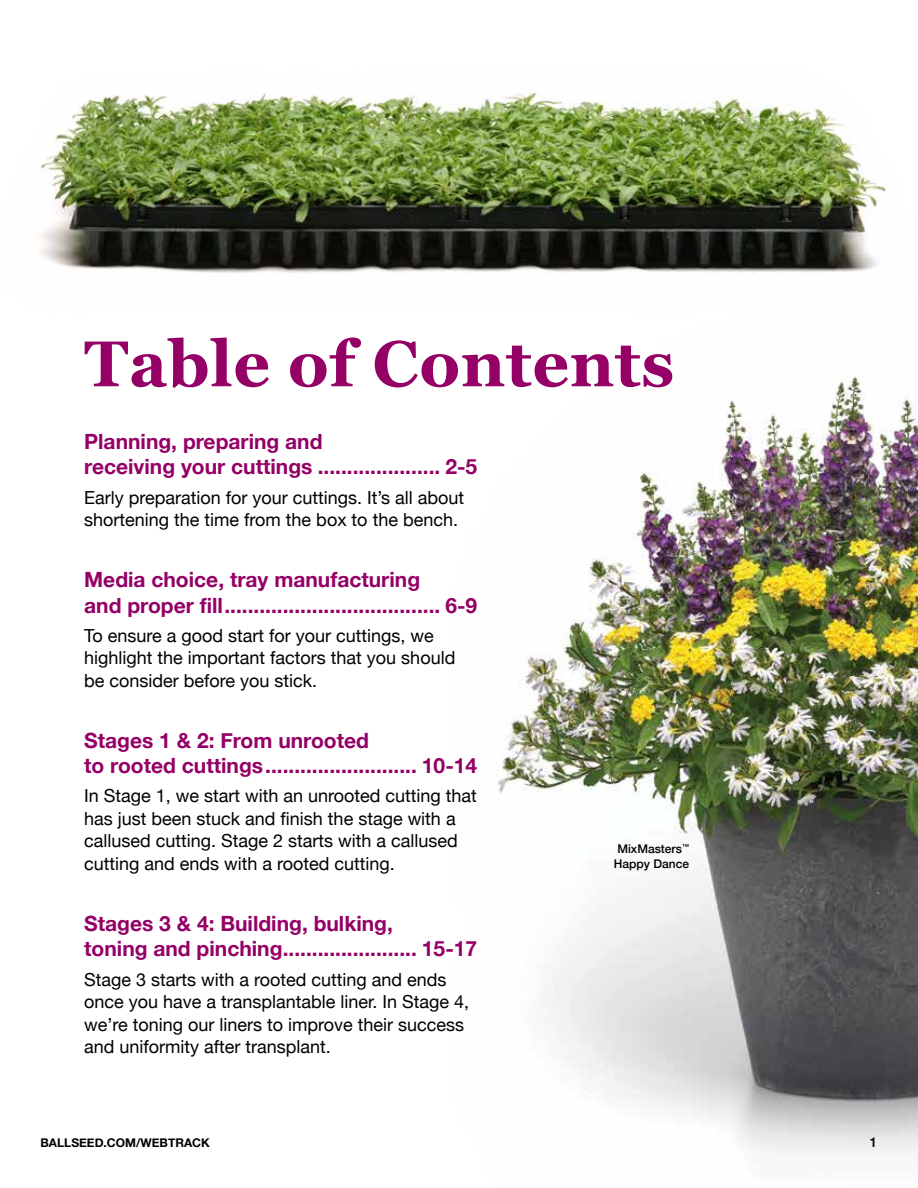
<style>
.page{position:relative;width:918px;height:1188px;background:#fff}
.page>*{position:absolute;margin:0;border:0;box-sizing:border-box;transform-origin:0 0}
.t1{font:700 64.5px "Georgia Pro";letter-spacing:.01em;color:#940066}
.t2{font:700 21px/25.2px "Helvetica Neue";color:#940066}
.t3{font:18px/22.5px "Helvetica Neue";color:#000}
.t4{font:500 13.5px "Helvetica Neue";color:#000}
.t5{font:500 12px/15px "Helvetica Neue";color:#000}
.t6{font:700 12px "Helvetica Neue";color:#000}
</style>
<div class="page">
<img style="left:497px;top:377px;width:421px;height:776px">
<img style="left:39px;top:92px;width:847px;height:183px">
<h1 class="t1" style="left:84px;top:327px;width:592px">Table of Contents</h1>
<p class="t2" style="left:84px;top:430px;width:394px">Planning, preparing and<br>receiving your cuttings ..................... 2-5</p>
<p class="t3" style="left:84px;top:487px;width:382px">Early preparation for your cuttings. It’s all about shortening the time from the box to the bench.</p>
<p class="t2" style="left:84px;top:568px;width:394px">Media choice, tray manufacturing<br>and proper fill..................................... 6-9</p>
<p class="t3" style="left:84px;top:625px;width:373px">To ensure a good start for your cuttings, we highlight the important factors that you should be consider before you stick.</p>
<p class="t2" style="left:84px;top:729px;width:394px">Stages 1 &amp; 2: From unrooted<br>to rooted cuttings.......................... 10-14</p>
<p class="t3" style="left:84px;top:786px;width:394px">In Stage 1, we start with an unrooted cutting that has just been stuck and finish the stage with a callused cutting. Stage 2 starts with a callused cutting and ends with a rooted cutting.</p>
<p class="t2" style="left:84px;top:912px;width:394px">Stages 3 &amp; 4: Building, bulking,<br>toning and pinching....................... 15-17</p>
<p class="t3" style="left:84px;top:969px;width:387px">Stage 3 starts with a rooted cutting and ends once you have a transplantable liner. In Stage 4, we’re toning our liners to improve their success and uniformity after transplant.</p>
<p class="t5" style="left:614px;top:840px;width:77px">MixMasters<sup>™<br></sup>Happy Dance</p>
<p class="t6" style="left:40px;top:1133px;width:171px">BALLSEED.COM/WEBTRACK</p>
<p class="t4" style="left:870px;top:1132px;width:9px">1</p>
</div>
